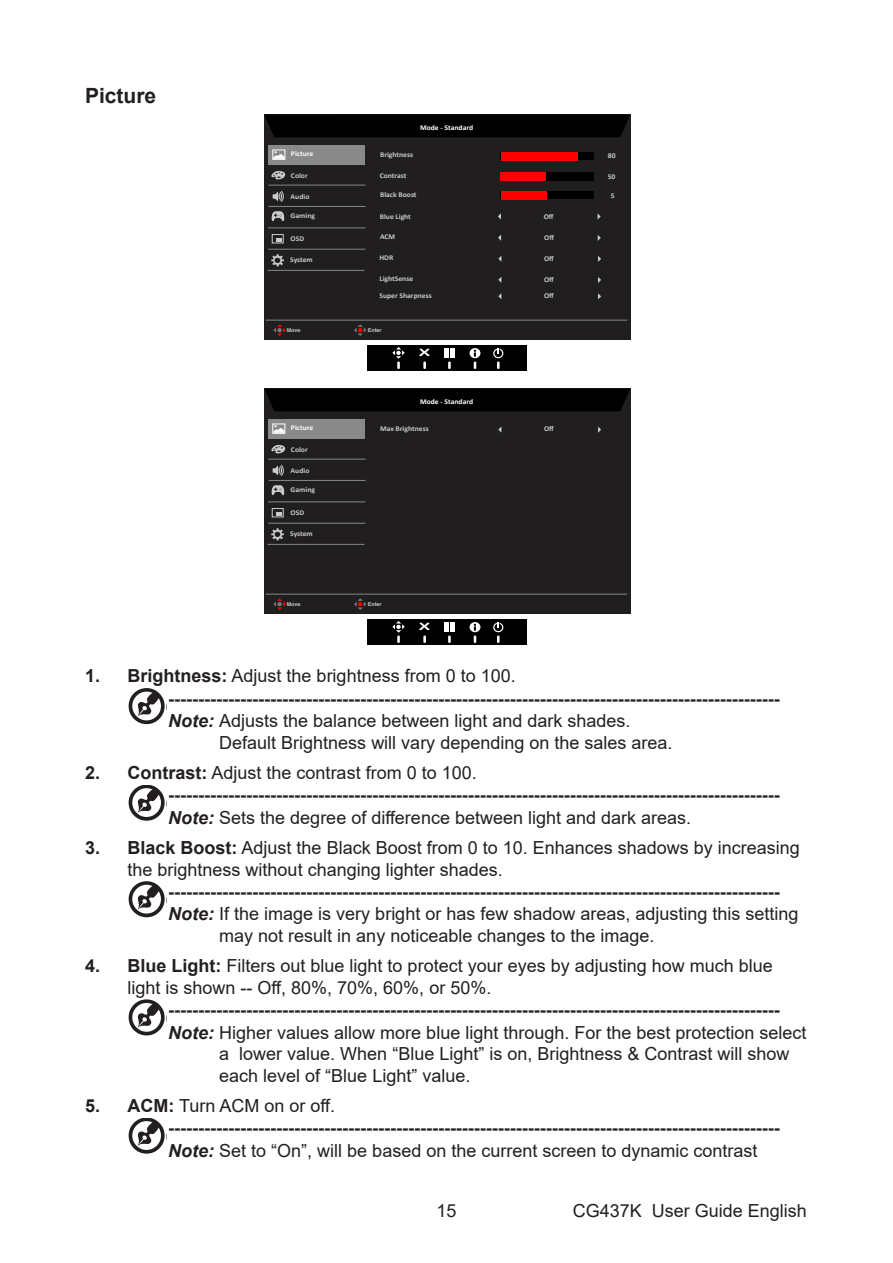
<style>
.page{position:relative;width:893px;height:1263px;background:#fff}
.page>*{position:absolute;margin:0;border:0;box-sizing:border-box;transform-origin:0 0}
.Heading_4{font:700 21px "Arial";color:#231f20}
.t1{font:700 18px/22.5px "Arial";color:#231f20}
.t2{font:18px "Arial";color:#231f20}
.t3{font:10.05px "Arial Rounded MT Bold";color:#fff;scale:1.79 1}
.t4{font:700 7.35px "Calibri";color:#cacbca;scale:1.04 1}
.t5{font:700 7.35px "Calibri";color:#fff;scale:1.04 1}
.t6{font:5.25px "JQ Zong Yi FT";color:#cbcbcb;scale:1.04 1}
.s1{font-weight:700}
.s2{font-weight:700;font-style:italic}
.s3{font-weight:400}
.s4{font-style:italic}
</style>
<div class="page">
<div style="left:264px;top:114px;width:366px;height:226px;background:#201e1f"></div>
<svg style="left:264px;top:114px;width:366px;height:23px;background:#010101"></svg>
<svg style="left:498px;top:256px;width:3px;height:6px"></svg>
<svg style="left:598px;top:256px;width:3px;height:6px"></svg>
<hr style="left:266px;top:320px;width:361px;height:1px;background:#898989">
<svg style="left:498px;top:235px;width:3px;height:6px"></svg>
<svg style="left:598px;top:235px;width:3px;height:6px"></svg>
<svg style="left:498px;top:213px;width:3px;height:6px"></svg>
<div style="left:501px;top:152px;width:93px;height:8px;background:#000"></div>
<div style="left:500px;top:172px;width:94px;height:8px;background:#000"></div>
<div style="left:501px;top:152px;width:76px;height:8px;background:#f00"></div>
<div style="left:500px;top:172px;width:46px;height:9px;background:#f00"></div>
<svg style="left:271px;top:171px;width:15px;height:9px"></svg>
<svg style="left:273px;top:190px;width:11px;height:12px"></svg>
<hr style="left:267px;top:270px;width:98px;height:1px;background:#898989">
<hr style="left:268px;top:249px;width:97px;height:1px;background:#898989">
<hr style="left:268px;top:227px;width:97px;height:1px;background:#898989">
<hr style="left:269px;top:206px;width:97px;height:1px;background:#898989">
<hr style="left:268px;top:185px;width:97px;height:1px;background:#898989">
<div style="left:272px;top:234px;width:12px;height:9px;border:1px solid #cacbca"></div>
<svg style="left:276px;top:238px;width:6px;height:4px"></svg>
<svg style="left:498px;top:277px;width:3px;height:6px"></svg>
<svg style="left:598px;top:277px;width:3px;height:6px"></svg>
<div style="left:268px;top:145px;width:97px;height:19px;background:#898989"></div>
<svg style="left:271px;top:254px;width:13px;height:12px"></svg>
<div style="left:272px;top:149px;width:13px;height:11px;border:1px solid #fff"></div>
<svg style="left:273px;top:151px;width:11px;height:8px"></svg>
<svg style="left:273px;top:324px;width:13px;height:12px"></svg>
<svg style="left:354px;top:324px;width:12px;height:12px"></svg>
<div style="left:501px;top:191px;width:93px;height:8px;background:#000"></div>
<div style="left:501px;top:191px;width:45px;height:8px;background:#f00"></div>
<svg style="left:498px;top:293px;width:3px;height:6px"></svg>
<svg style="left:598px;top:293px;width:3px;height:6px"></svg>
<svg style="left:271px;top:211px;width:14px;height:10px"></svg>
<div style="left:367px;top:345px;width:160px;height:26px;background:#000"></div>
<svg style="left:444px;top:348px;width:11px;height:21px"></svg>
<svg style="left:423px;top:362px;width:3px;height:7px"></svg>
<svg style="left:470px;top:348px;width:10px;height:21px"></svg>
<svg style="left:392px;top:347px;width:13px;height:22px"></svg>
<svg style="left:493px;top:348px;width:10px;height:21px"></svg>
<div style="left:264px;top:388px;width:366px;height:226px;background:#201e1f"></div>
<svg style="left:264px;top:388px;width:366px;height:23px;background:#010101"></svg>
<hr style="left:266px;top:594px;width:361px;height:1px;background:#898989">
<svg style="left:271px;top:445px;width:15px;height:9px"></svg>
<svg style="left:273px;top:464px;width:11px;height:12px"></svg>
<hr style="left:267px;top:544px;width:98px;height:1px;background:#898989">
<hr style="left:268px;top:523px;width:97px;height:1px;background:#898989">
<hr style="left:268px;top:501px;width:97px;height:1px;background:#898989">
<hr style="left:269px;top:480px;width:97px;height:1px;background:#898989">
<hr style="left:268px;top:459px;width:97px;height:1px;background:#898989">
<div style="left:272px;top:508px;width:12px;height:9px;border:1px solid #cacbca"></div>
<svg style="left:276px;top:512px;width:6px;height:4px"></svg>
<div style="left:268px;top:419px;width:97px;height:19px;background:#898989"></div>
<svg style="left:271px;top:528px;width:13px;height:12px"></svg>
<div style="left:272px;top:423px;width:13px;height:11px;border:1px solid #fff"></div>
<svg style="left:273px;top:425px;width:11px;height:8px"></svg>
<svg style="left:273px;top:598px;width:13px;height:12px"></svg>
<svg style="left:354px;top:598px;width:12px;height:12px"></svg>
<svg style="left:598px;top:427px;width:3px;height:6px"></svg>
<svg style="left:271px;top:485px;width:14px;height:10px"></svg>
<div style="left:367px;top:619px;width:160px;height:26px;background:#000"></div>
<svg style="left:444px;top:622px;width:11px;height:21px"></svg>
<svg style="left:423px;top:635px;width:3px;height:8px"></svg>
<svg style="left:470px;top:622px;width:10px;height:21px"></svg>
<svg style="left:392px;top:621px;width:13px;height:22px"></svg>
<svg style="left:493px;top:622px;width:10px;height:21px"></svg>
<svg style="left:129px;top:689px;width:36px;height:36px"></svg>
<svg style="left:129px;top:785px;width:36px;height:36px"></svg>
<svg style="left:129px;top:882px;width:36px;height:36px"></svg>
<svg style="left:129px;top:1000px;width:36px;height:36px"></svg>
<svg style="left:129px;top:1118px;width:36px;height:36px"></svg>
<p class="Heading_4" style="left:85px;top:81px;width:73px">Picture</p>
<p class="t5" style="left:291px;top:149px;width:23px">Picture</p>
<p class="t4" style="left:291px;top:170px;width:18px">Color</p>
<p class="t4" style="left:291px;top:192px;width:20px">Audio</p>
<p class="t4" style="left:291px;top:234px;width:15px">OSD</p>
<p class="t4" style="left:290px;top:255px;width:23px">System</p>
<p class="t4" style="left:291px;top:211px;width:25px">Gaming</p>
<p class="t5" style="left:420px;top:123px;width:53px">Mode - Standard</p>
<p class="t4" style="left:380px;top:150px;width:33px">Brightness</p>
<p class="t4" style="left:380px;top:171px;width:27px">Contrast</p>
<p class="t4" style="left:380px;top:211px;width:31px">Blue Light</p>
<p class="t4" style="left:380px;top:232px;width:16px">ACM</p>
<p class="t4" style="left:379px;top:253px;width:15px">HDR</p>
<p class="t4" style="left:379px;top:274px;width:34px">LightSense</p>
<p class="t4" style="left:544px;top:274px;width:11px">Off</p>
<p class="t4" style="left:608px;top:151px;width:9px">80</p>
<p class="t4" style="left:608px;top:172px;width:9px">50</p>
<p class="t4" style="left:380px;top:189px;width:37px">Black Boost</p>
<p class="t4" style="left:611px;top:190px;width:5px">5</p>
<p class="t4" style="left:544px;top:212px;width:11px">Off</p>
<p class="t4" style="left:544px;top:232px;width:11px">Off</p>
<p class="t4" style="left:544px;top:253px;width:11px">Off</p>
<p class="t4" style="left:379px;top:290px;width:52px">Super Sharpness</p>
<p class="t4" style="left:544px;top:291px;width:11px">Off</p>
<p class="t6" style="left:287px;top:327px;width:15px">Move</p>
<p class="t6" style="left:368px;top:328px;width:15px">Enter</p>
<p class="t3" style="left:419px;top:347px;width:8px">X</p>
<p class="t5" style="left:420px;top:396px;width:53px">Mode - Standard</p>
<p class="t5" style="left:291px;top:423px;width:23px">Picture</p>
<p class="t4" style="left:380px;top:424px;width:48px">Max Brightness</p>
<p class="t4" style="left:291px;top:444px;width:18px">Color</p>
<p class="t4" style="left:291px;top:466px;width:20px">Audio</p>
<p class="t4" style="left:291px;top:508px;width:15px">OSD</p>
<p class="t4" style="left:290px;top:529px;width:23px">System</p>
<p class="t4" style="left:291px;top:485px;width:25px">Gaming</p>
<p class="t6" style="left:287px;top:601px;width:15px">Move</p>
<p class="t6" style="left:368px;top:602px;width:15px">Enter</p>
<p class="t4" style="left:544px;top:424px;width:11px">Off</p>
<p class="t3" style="left:419px;top:621px;width:8px">X</p>
<p class="t2" style="left:85px;top:664px;width:432px"><span class="s1">1. Brightness:</span> Adjust the brightness from 0 to 100.</p>
<p class="t1" style="left:168px;top:687px;width:613px">‑-----------------------------------------------------------------------------------------------------</p>
<p class="t2" style="left:168px;top:709px;width:464px"><span class="s2">Note:</span> Adjusts the balance between light and dark shades.</p>
<p class="t2" style="left:219px;top:730px;width:455px">Default Brightness will vary depending on the sales area.</p>
<p class="t1" style="left:168px;top:762px;width:613px;text-indent:-83px">2. Contrast: <span class="s3">Adjust the contrast from 0 to 100. </span>‑-----------------------------------------------------------------------------------------------------<br><span class="s4">Note:</span> <span class="s3">Sets the degree of difference between light and dark areas.</span></p>
<p class="t2" style="left:85px;top:835px;width:716px"><span class="s1">3. Black Boost:</span> Adjust the Black Boost from 0 to 10. Enhances shadows by increasing</p>
<p class="t2" style="left:128px;top:857px;width:377px">the brightness without changing lighter shades.</p>
<p class="t1" style="left:168px;top:881px;width:613px">‑-----------------------------------------------------------------------------------------------------</p>
<p class="t2" style="left:168px;top:902px;width:632px"><span class="s2">Note:</span> If the image is very bright or has few shadow areas, adjusting this setting</p>
<p class="t2" style="left:219px;top:923px;width:437px">may not result in any noticeable changes to the image.</p>
<p class="t2" style="left:85px;top:953px;width:689px"><span class="s1">4. Blue Light:</span> Filters out blue light to protect your eyes by adjusting how much blue</p>
<p class="t2" style="left:128px;top:975px;width:365px">light is shown -- Off, 80%, 70%, 60%, or 50%.</p>
<p class="t1" style="left:168px;top:999px;width:613px">‑-----------------------------------------------------------------------------------------------------</p>
<p class="t2" style="left:168px;top:1020px;width:640px"><span class="s2">Note:</span> Higher values allow more blue light through. For the best protection select</p>
<p class="t2" style="left:219px;top:1041px;width:572px">a lower value. When “Blue Light” is on, Brightness &amp; Contrast will show</p>
<p class="t2" style="left:219px;top:1063px;width:253px">each level of “Blue Light” value.</p>
<p class="t1" style="left:168px;top:1094px;width:613px;text-indent:-83px">5. ACM: <span class="s3">Turn ACM on or off. </span>‑-----------------------------------------------------------------------------------------------------<br><span class="s4">Note:</span> <span class="s3">Set to “On”, will be based on the current screen to dynamic contrast</span></p>
<p class="t2" style="left:436px;top:1198px;width:22px">15</p>
<p class="t2" style="left:573px;top:1198px;width:236px">CG437K User Guide English</p>
</div>
